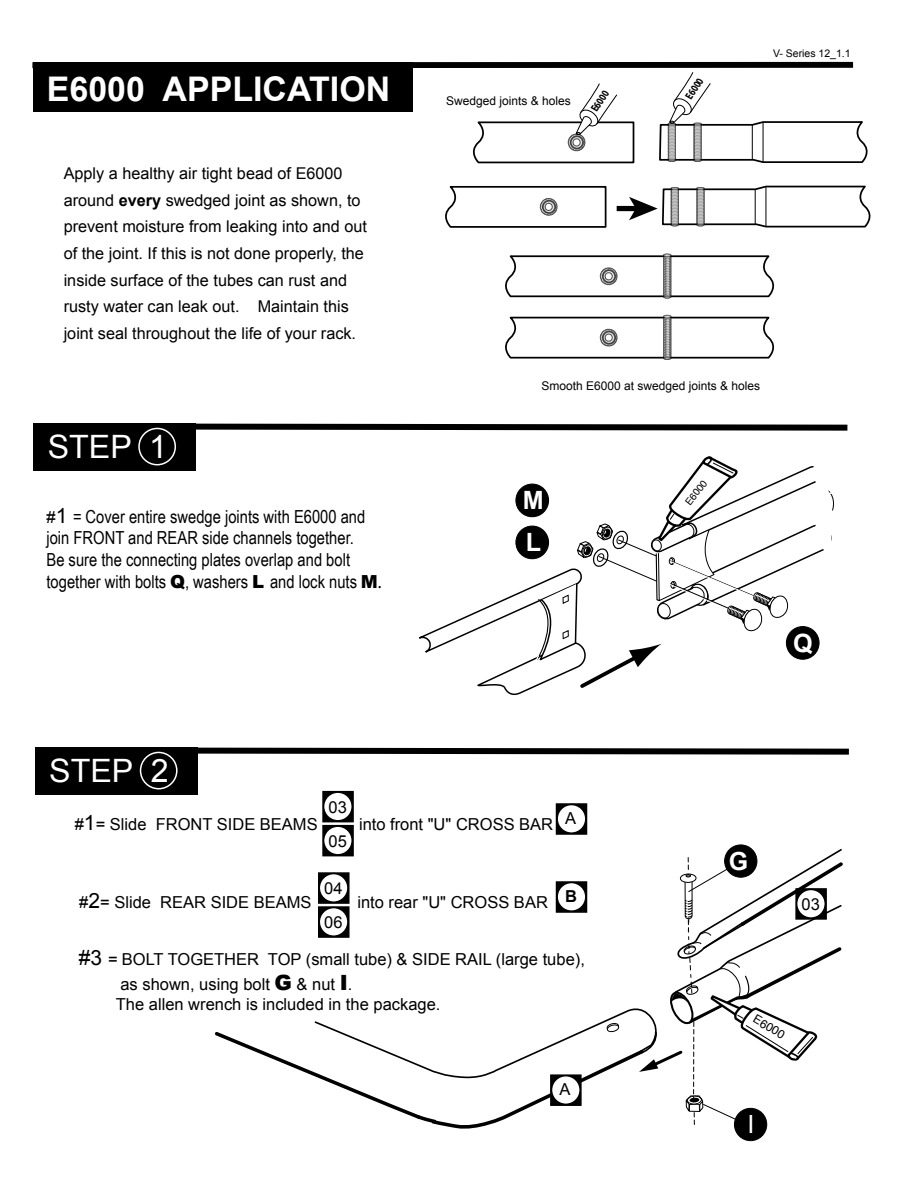
<style>
.page{position:relative;width:918px;height:1188px;background:#fff}
.page>*{position:absolute;margin:0;border:0;box-sizing:border-box;transform-origin:0 0}
.t1{font:700 33.9px "Arial";color:#fff}
.t2{font:32.25px "Arial";color:#fff}
.t3{font:700 25.2px/42px "Arial";color:#fff}
.t4{font:25.05px "Arial";color:#fff}
.t5{font:700 24.9px "Arial";color:#fff}
.t6{font:18px/21.6px "Arial Narrow";color:#000}
.t7{font:16.5px/34px "Arial";color:#000}
.t8{font:16.2px/26.5px "Arial";color:#000}
.t9{font:12px "Arial";color:#000}
.t10{font:12px "Helvetica";color:#000}
.t11{font:700 10.95px "Myriad";color:#000;scale:.78 1}
.t12{font:10.5px "Arial";color:#000}
.t13{font:9.9px "Helvetica";color:#000}
.s1{font-weight:700}
.s2{font-family:"Arial";font-size:16.5px}
.s3{font-family:"Arial";font-size:21px}
.s4{font-family:"Arial";font-weight:900}
.s5{font-family:"Myriad"}
.s6{font-size:21px}
.s7{font-weight:900;font-size:21px}
</style>
<div class="page">
<div style="left:35px;top:62px;width:815px;height:6px;background:#000"></div>
<div style="left:33px;top:62px;width:379px;height:50px;background:#000"></div>
<div style="left:617px;top:206px;width:20px;height:5px;background:#000"></div>
<svg style="left:659px;top:72px;width:209px;height:91px"></svg>
<svg style="left:472px;top:83px;width:163px;height:81px"></svg>
<div style="left:570px;top:135px;width:14px;height:14px;border:2px solid #424242;border-radius:50%"></div>
<svg style="left:629px;top:185px;width:242px;height:43px"></svg>
<svg style="left:445px;top:186px;width:162px;height:42px"></svg>
<div style="left:542px;top:200px;width:14px;height:14px;border:2px solid #424242;border-radius:50%"></div>
<svg style="left:505px;top:254px;width:270px;height:44px"></svg>
<svg style="left:505px;top:315px;width:270px;height:45px"></svg>
<div style="left:556px;top:803px;width:31px;height:32px;background:#000;border:2px solid #000"></div>
<div style="left:557px;top:805px;width:29px;height:28px;background:#fff;border-radius:50%"></div>
<div style="left:556px;top:804px;width:31px;height:30px;border:2px solid #000;border-radius:50%"></div>
<div style="left:322px;top:791px;width:32px;height:31px;background:#000;border:2px solid #000"></div>
<div style="left:324px;top:792px;width:28px;height:29px;background:#fff;border-radius:50%"></div>
<div style="left:323px;top:791px;width:30px;height:31px;border:2px solid #000;border-radius:50%"></div>
<div style="left:322px;top:825px;width:32px;height:31px;background:#000;border:2px solid #000"></div>
<div style="left:324px;top:826px;width:28px;height:29px;background:#fff;border-radius:50%"></div>
<div style="left:323px;top:825px;width:30px;height:31px;border:2px solid #000;border-radius:50%"></div>
<svg style="left:56px;top:747px;width:793px;height:11px"></svg>
<div style="left:35px;top:748px;width:162px;height:47px;background:#000"></div>
<div style="left:140px;top:752px;width:38px;height:37px;border:2px solid #fff;border-radius:50%"></div>
<svg style="left:54px;top:423px;width:794px;height:8px;background:#3e3e3e"></svg>
<div style="left:33px;top:424px;width:163px;height:47px;background:#000"></div>
<div style="left:138px;top:428px;width:38px;height:37px;border:2px solid #fff;border-radius:50%"></div>
<svg style="left:419px;top:456px;width:415px;height:240px"></svg>
<div style="left:725px;top:845px;width:32px;height:32px;background:#080808;border-radius:50%"></div>
<div style="left:724px;top:845px;width:33px;height:33px;border:1px solid #000;border-radius:50%"></div>
<svg style="left:215px;top:847px;width:628px;height:295px"></svg>
<h1 class="t1" style="left:47px;top:67px;width:345px">E6000 APPLICATION</h1>
<p class="t8" style="left:64px;top:161px;width:305px">Apply a healthy air tight bead of E6000 around <span class="s1">every</span> swedged joint as shown, to prevent moisture from leaking into and out of the joint. If this is not done properly, the inside surface of the tubes can rust and rusty water can leak out. Maintain this joint seal throughout the life of your rack.</p>
<h2 class="t2" style="left:48px;top:425px;width:121px">STEP 1</h2>
<p class="t6" style="left:47px;top:505px;width:337px"><span class="s2">#</span><span class="s3">1</span> = Cover entire swedge joints with E6000 and join FRONT and REAR side channels together.<br>Be sure the connecting plates overlap and bolt together with bolts <span class="s4">Q</span>, washers <span class="s4">L</span> and lock nuts <span class="s4">M</span><span class="s5">.</span></p>
<p class="t9" style="left:446px;top:93px;width:126px">Swedged joints &amp; holes</p>
<p class="t11" style="left:589px;top:107px;width:32px;rotate:-56deg">E6000</p>
<p class="t11" style="left:683px;top:95px;width:32px;rotate:-56deg">E6000</p>
<p class="t12" style="left:773px;top:46px;width:79px">V- Series 12_1.1</p>
<p class="t9" style="left:541px;top:378px;width:220px">Smooth E6000 at swedged joints &amp; holes</p>
<h3 class="t3" style="left:523px;top:480px;width:22px">M<br>L</h3>
<p class="t13" style="left:681px;top:499px;width:30px;rotate:-52deg">E6000</p>
<h3 class="t3" style="left:793px;top:623px;width:21px">Q</h3>
<h2 class="t2" style="left:49px;top:749px;width:121px">STEP 2</h2>
<p class="t7" style="left:329px;top:790px;width:20px">03<br>05</p>
<p class="t7" style="left:75px;top:807px;width:244px">#<span class="s6">1</span>= Slide FRONT SIDE BEAMS</p>
<p class="t7" style="left:359px;top:807px;width:219px">into front "U" CROSS BAR A</p>
<p class="t7" style="left:324px;top:872px;width:20px">04<br>06</p>
<p class="t7" style="left:79px;top:886px;width:234px">#<span class="s6">2</span>= Slide REAR SIDE BEAMS</p>
<p class="t7" style="left:357px;top:886px;width:221px">into rear "U" CROSS BAR <sup>B</sup></p>
<h3 class="t5" style="left:729px;top:845px;width:21px">G</h3>
<p class="t7" style="left:802px;top:887px;width:20px">03</p>
<p class="t7" style="left:120px;top:947px;width:466px;line-height:25.2px;text-indent:-42px"><span class="s6">#3</span> = BOLT TOGETHER TOP (small tube) &amp; SIDE RAIL (large tube), as shown, using bolt <span class="s7">G</span> &amp; nut <span class="s7">I</span>.</p>
<p class="t7" style="left:116px;top:987px;width:326px">The allen wrench is included in the package.</p>
<p class="t7" style="left:559px;top:1073px;width:13px">A</p>
<p class="t10" style="left:759px;top:1010px;width:36px;rotate:30deg">E6000</p>
<h3 class="t4" style="left:747px;top:1107px;width:8px">I</h3>
</div>
